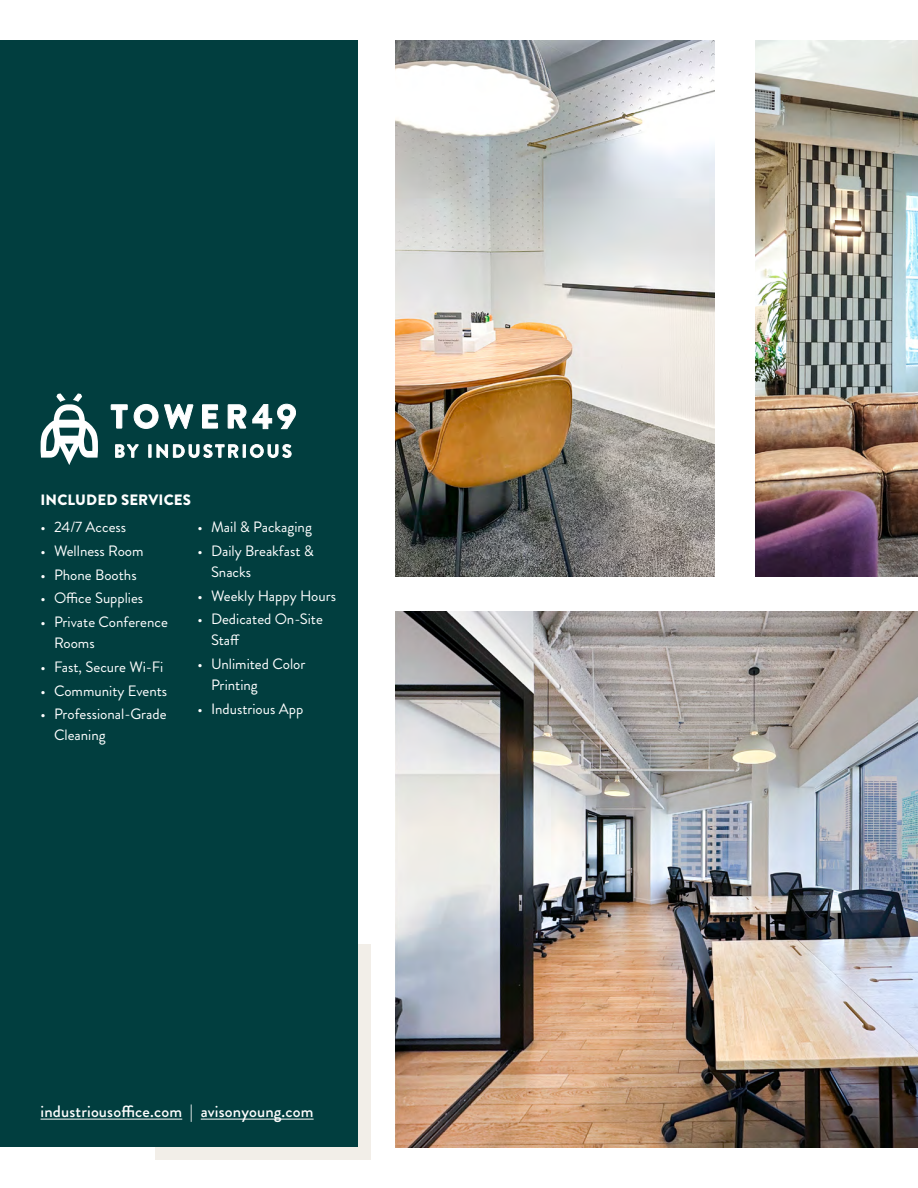
<style>
.page{position:relative;width:918px;height:1188px;background:#fff}
.page>*{position:absolute;margin:0;border:0;box-sizing:border-box;transform-origin:0 0}
.t1{font:500 16.5px "Brandon Grotesque";letter-spacing:.01em;color:#fff}
.t2{font:15px/21px "Brandon Grotesque";color:#fff}
.t3{font:900 15px "Brandon Grotesque";letter-spacing:.01em;color:#fff}
</style>
<div class="page">
<div style="left:155px;top:944px;width:216px;height:216px;background:#f2eee8"></div>
<div style="left:0;top:40px;width:358px;height:1108px;background:#013e3f"></div>
<img style="left:756px;top:40px;width:162px;height:536px">
<img style="left:395px;top:40px;width:319px;height:536px">
<img style="left:395px;top:612px;width:523px;height:535px">
<hr style="left:40px;top:1119px;width:142px;height:1px;background:#fff">
<hr style="left:201px;top:1119px;width:113px;height:1px;background:#fff">
<svg style="left:110px;top:403px;width:83px;height:26px"></svg>
<svg style="left:202px;top:404px;width:16px;height:25px"></svg>
<svg style="left:227px;top:404px;width:69px;height:26px"></svg>
<svg style="left:115px;top:444px;width:24px;height:14px"></svg>
<div style="left:148px;top:444px;width:3px;height:14px;border:1px solid #fff"></div>
<svg style="left:149px;top:444px;width:143px;height:14px"></svg>
<svg style="left:40px;top:393px;width:58px;height:72px"></svg>
<p class="t3" style="left:40px;top:489px;width:152px">INCLUDED SERVICES</p>
<p class="t2" style="left:40px;top:517px;width:87px">• 24/7 Access</p>
<p class="t2" style="left:40px;top:541px;width:105px">• Wellness Room</p>
<p class="t2" style="left:40px;top:564px;width:98px">• Phone Booths</p>
<p class="t2" style="left:40px;top:588px;width:104px">• Office Supplies</p>
<p class="t2" style="left:54px;top:612px;width:116px;text-indent:-14px">• Private Conference<br>Rooms</p>
<p class="t2" style="left:40px;top:656px;width:124px">• Fast, Secure Wi-Fi</p>
<p class="t2" style="left:40px;top:680px;width:128px">• Community Events</p>
<p class="t2" style="left:54px;top:704px;width:114px;text-indent:-14px">• Professional-Grade<br>Cleaning</p>
<p class="t2" style="left:198px;top:517px;width:116px">• Mail &amp; Packaging</p>
<p class="t2" style="left:211px;top:541px;width:104px;text-indent:-13px">• Daily Breakfast &amp;<br>Snacks</p>
<p class="t2" style="left:198px;top:585px;width:140px">• Weekly Happy Hours</p>
<p class="t2" style="left:211px;top:609px;width:113px;text-indent:-13px">• Dedicated On-Site<br>Staff</p>
<p class="t2" style="left:211px;top:654px;width:96px;text-indent:-13px">• Unlimited Color<br>Printing</p>
<p class="t2" style="left:198px;top:698px;width:107px">• Industrious App</p>
<p class="t1" style="left:40px;top:1100px;width:275px">industriousoffice.com | avisonyoung.com</p>
</div>
